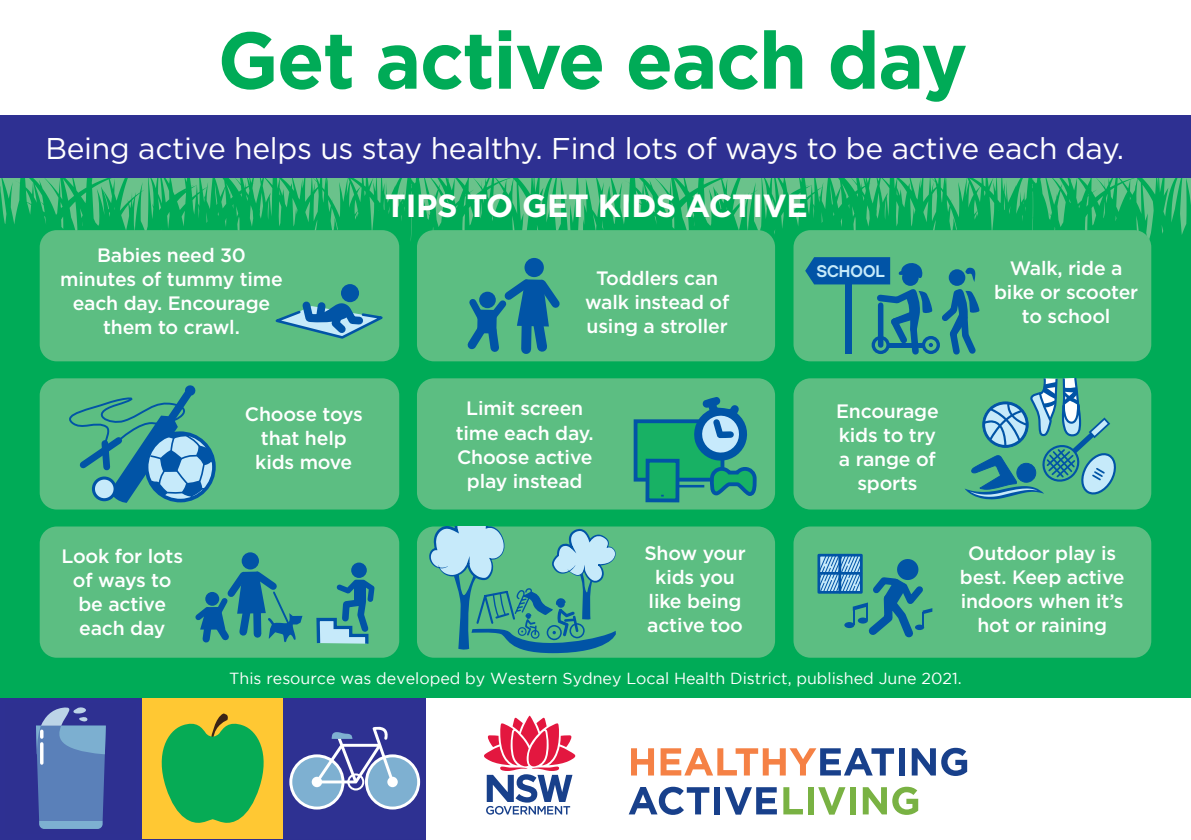
<style>
.page{position:relative;width:1191px;height:840px;background:#fff}
.page>*{position:absolute;margin:0;border:0;box-sizing:border-box;transform-origin:0 0}
.H3_colour{font:700 80px "Gotham";letter-spacing:-.02em;color:#00ab57}
.t1{font:700 32px "Gotham";letter-spacing:-.01em;color:#fff}
.Body_1{font:30px "Gotham";letter-spacing:-.01em;color:#fff}
.t2{font:500 19.4px/24px "Gotham";letter-spacing:-.01em;color:#fff;text-align:center}
.t3{font:16.8px "Chalet New York Nineteen Eighty";color:#c6eafa}
.t4{font:16px "Gotham";color:#fff}
</style>
<div class="page">
<svg style="left:631px;top:748px;width:23px;height:27px"></svg>
<svg style="left:660px;top:748px;width:234px;height:27px"></svg>
<div style="left:899px;top:747px;width:6px;height:28px;background:#18408b"></div>
<svg style="left:911px;top:747px;width:56px;height:28px"></svg>
<svg style="left:629px;top:786px;width:80px;height:28px"></svg>
<div style="left:714px;top:786px;width:6px;height:28px;background:#18408b"></div>
<svg style="left:724px;top:787px;width:53px;height:27px"></svg>
<svg style="left:783px;top:787px;width:20px;height:27px"></svg>
<div style="left:807px;top:786px;width:6px;height:28px;background:#79b243"></div>
<svg style="left:818px;top:787px;width:27px;height:27px"></svg>
<div style="left:850px;top:786px;width:6px;height:28px;background:#79b243"></div>
<svg style="left:862px;top:786px;width:56px;height:28px"></svg>
<svg style="left:484px;top:715px;width:92px;height:99px"></svg>
<div style="left:0;top:696px;width:142px;height:142px;background:#2e3092"></div>
<svg style="left:36px;top:707px;width:70px;height:121px;background:#5f81ba"></svg>
<hr style="left:40px;top:743px;width:3px;height:19px;background:#fff">
<div style="left:142px;top:696px;width:141px;height:142px;background:#ffc833"></div>
<svg style="left:161px;top:713px;width:103px;height:110px"></svg>
<div style="left:283px;top:696px;width:142px;height:142px;background:#2e3192"></div>
<svg style="left:289px;top:726px;width:131px;height:83px"></svg>
<div style="left:0;top:261px;width:1191px;height:435px;background:#00ab57"></div>
<svg style="left:0;top:178px;width:570px;height:88px;background:#22b267"></svg>
<svg style="left:570px;top:178px;width:621px;height:88px;background:#22b267"></svg>
<div style="left:40px;top:378px;width:359px;height:131px;background:#5cbe82;border-radius:17px"></div>
<div style="left:417px;top:378px;width:358px;height:131px;background:#5cbe82;border-radius:17px"></div>
<div style="left:793px;top:378px;width:358px;height:131px;background:#5cbe82;border-radius:17px"></div>
<div style="left:40px;top:230px;width:359px;height:131px;background:#5cbe82;border-radius:17px"></div>
<div style="left:417px;top:230px;width:358px;height:131px;background:#5cbe82;border-radius:17px"></div>
<div style="left:793px;top:230px;width:358px;height:131px;background:#5cbe82;border-radius:17px"></div>
<div style="left:40px;top:526px;width:359px;height:131px;background:#5cbe82;border-radius:17px"></div>
<div style="left:417px;top:526px;width:358px;height:131px;background:#5cbe82;border-radius:17px"></div>
<div style="left:793px;top:526px;width:358px;height:131px;background:#5cbe82;border-radius:17px"></div>
<svg style="left:429px;top:526px;width:187px;height:126px"></svg>
<div style="left:351px;top:562px;width:16px;height:15px;background:#0154a6;border-radius:50%"></div>
<svg style="left:316px;top:579px;width:58px;height:65px"></svg>
<div style="left:341px;top:284px;width:18px;height:18px;background:#0154a6;border-radius:50%"></div>
<svg style="left:275px;top:296px;width:108px;height:43px"></svg>
<svg style="left:805px;top:257px;width:175px;height:98px"></svg>
<div style="left:817px;top:553px;width:45px;height:40px;border:3px solid #0154a6"></div>
<svg style="left:818px;top:554px;width:114px;height:84px"></svg>
<svg style="left:964px;top:378px;width:155px;height:121px"></svg>
<div style="left:524px;top:258px;width:20px;height:19px;background:#0154a6;border-radius:50%"></div>
<svg style="left:467px;top:272px;width:93px;height:82px"></svg>
<div style="left:241px;top:552px;width:18px;height:17px;background:#0154a6;border-radius:50%"></div>
<svg style="left:195px;top:564px;width:107px;height:79px"></svg>
<svg style="left:69px;top:385px;width:147px;height:117px"></svg>
<div style="left:93px;top:478px;width:22px;height:21px;background:#c6eafa;border-radius:50%"></div>
<div style="left:92px;top:476px;width:25px;height:25px;border:3px solid #0154a6;border-radius:50%"></div>
<div style="left:633px;top:419px;width:91px;height:62px;background:#18b164;border:4px solid #0154a6"></div>
<hr style="left:653px;top:484px;width:51px;height:3px;background:#0154a6">
<div style="left:647px;top:460px;width:30px;height:40px;background:#18b164"></div>
<div style="left:645px;top:458px;width:34px;height:44px;border:4px solid #0154a6"></div>
<svg style="left:692px;top:397px;width:65px;height:99px"></svg>
<div style="left:0;top:115px;width:1191px;height:63px;background:#2e3092"></div>
<p class="H3_colour" style="left:218px;top:7px;width:751px">Get active each day</p>
<p class="Body_1" style="left:45px;top:129px;width:1080px">Being active helps us stay healthy. Find lots of ways to be active each day.</p>
<h2 class="t1" style="left:385px;top:184px;width:424px">TIPS TO GET KIDS ACTIVE</h2>
<p class="t2" style="left:60px;top:243px;width:224px">Babies need 30 minutes of tummy time each day. Encourage them to crawl.</p>
<p class="t2" style="left:61px;top:543px;width:123px">Look for lots of ways to be active each day</p>
<p class="t2" style="left:245px;top:402px;width:119px">Choose toys that help kids move</p>
<p class="t2" style="left:585px;top:265px;width:146px">Toddlers can walk instead of using a stroller</p>
<p class="t2" style="left:456px;top:396px;width:140px">Limit screen time each day.<br>Choose active play instead</p>
<p class="t2" style="left:644px;top:540px;width:103px">Show your kids you like being active too</p>
<p class="t3" style="left:816px;top:261px;width:70px">SCHOOL</p>
<p class="t2" style="left:994px;top:256px;width:146px">Walk, ride a bike or scooter to school</p>
<p class="t2" style="left:836px;top:398px;width:104px">Encourage kids to try a range of sports</p>
<p class="t2" style="left:960px;top:540px;width:166px">Outdoor play is best. Keep active indoors when it’s hot or raining</p>
<p class="t4" style="left:229px;top:669px;width:734px">This resource was developed by Western Sydney Local Health District, published June 2021.</p>
</div>
